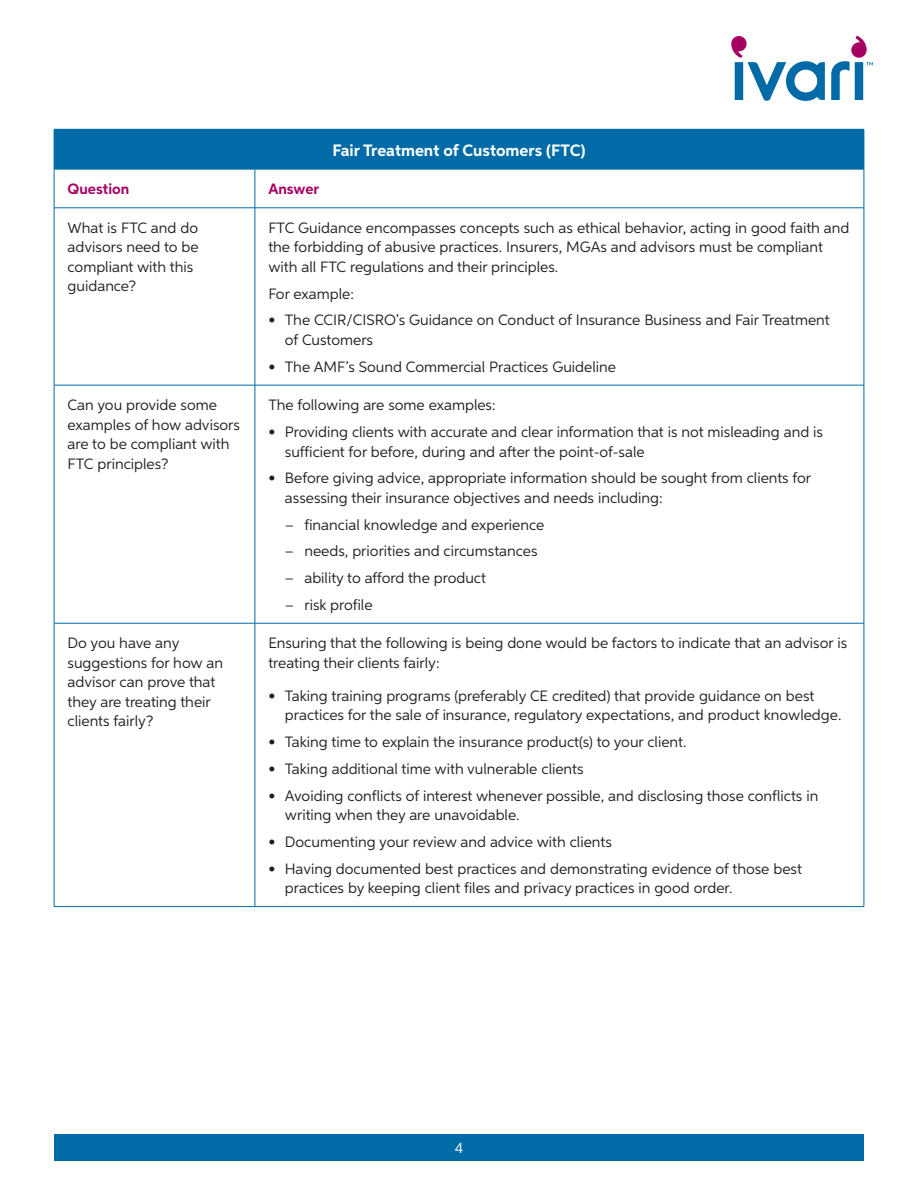
<style>
.page{position:relative;width:918px;height:1188px;background:#fff}
.page>*{position:absolute;margin:0;border:0;box-sizing:border-box;transform-origin:0 0}
.t1{font:700 16.5px "Aspira";color:#fff}
.t2{font:15px/19.5px "Aspira";color:#231f20}
.t3{font:700 15px "Aspira";color:#a70063}
.t4{font:15px "Aspira";color:#fff}
</style>
<div class="page">
<div style="left:54px;top:1134px;width:810px;height:27px;background:#006ba7"></div>
<svg style="left:731px;top:36px;width:94px;height:65px"></svg>
<svg style="left:831px;top:36px;width:42px;height:64px"></svg>
<div style="left:54px;top:129px;width:810px;height:40px;background:#006ba7"></div>
<hr style="left:864px;top:129px;width:1px;height:40px;background:#006ba7">
<hr style="left:54px;top:169px;width:201px;height:1px;background:#006ba7">
<hr style="left:54px;top:169px;width:1px;height:39px;background:#006ba7">
<hr style="left:255px;top:169px;width:609px;height:1px;background:#006ba7">
<hr style="left:255px;top:169px;width:1px;height:39px;background:#006ba7">
<hr style="left:864px;top:169px;width:1px;height:39px;background:#006ba7">
<hr style="left:54px;top:208px;width:201px;height:1px;background:#006ba7">
<hr style="left:54px;top:208px;width:1px;height:177px;background:#006ba7">
<hr style="left:255px;top:208px;width:609px;height:1px;background:#006ba7">
<hr style="left:255px;top:208px;width:1px;height:177px;background:#006ba7">
<hr style="left:864px;top:208px;width:1px;height:177px;background:#006ba7">
<hr style="left:54px;top:385px;width:201px;height:1px;background:#006ba7">
<hr style="left:54px;top:385px;width:1px;height:238px;background:#006ba7">
<hr style="left:255px;top:385px;width:609px;height:1px;background:#006ba7">
<hr style="left:255px;top:385px;width:1px;height:238px;background:#006ba7">
<hr style="left:864px;top:385px;width:1px;height:238px;background:#006ba7">
<hr style="left:54px;top:623px;width:201px;height:1px;background:#006ba7">
<hr style="left:54px;top:623px;width:1px;height:283px;background:#006ba7">
<hr style="left:255px;top:623px;width:609px;height:1px;background:#006ba7">
<hr style="left:255px;top:623px;width:1px;height:283px;background:#006ba7">
<hr style="left:864px;top:623px;width:1px;height:283px;background:#006ba7">
<hr style="left:54px;top:906px;width:201px;height:1px;background:#006ba7">
<hr style="left:255px;top:906px;width:609px;height:1px;background:#006ba7">
<p class="t1" style="left:332px;top:140px;width:255px">Fair Treatment of Customers (FTC)</p>
<p class="t3" style="left:68px;top:180px;width:63px">Question</p>
<p class="t3" style="left:268px;top:180px;width:52px">Answer</p>
<p class="t2" style="left:68px;top:218px;width:133px">What is FTC and do advisors need to be compliant with this guidance?</p>
<p class="t2" style="left:268px;top:218px;width:583px">FTC Guidance encompasses concepts such as ethical behavior, acting in good faith and the forbidding of abusive practices. Insurers, MGAs and advisors must be compliant with all FTC regulations and their principles.</p>
<p class="t2" style="left:268px;top:284px;width:87px">For example:</p>
<p class="t2" style="left:285px;top:310px;width:546px;text-indent:-16px">• The CCIR/CISRO’s Guidance on Conduct of Insurance Business and Fair Treatment of Customers</p>
<p class="t2" style="left:268px;top:357px;width:349px">• The AMF’s Sound Commercial Practices Guideline</p>
<p class="t2" style="left:68px;top:395px;width:174px">Can you provide some examples of how advisors are to be compliant with<br>FTC principles?</p>
<p class="t2" style="left:268px;top:395px;width:229px">The following are some examples:</p>
<p class="t2" style="left:285px;top:422px;width:540px;text-indent:-16px">• Providing clients with accurate and clear information that is not misleading and is sufficient for before, during and after the point-of-sale</p>
<p class="t2" style="left:285px;top:468px;width:528px;text-indent:-16px">• Before giving advice, appropriate information should be sought from clients for assessing their insurance objectives and needs including:</p>
<p class="t2" style="left:285px;top:514px;width:261px">– financial knowledge and experience</p>
<p class="t2" style="left:285px;top:541px;width:254px">– needs, priorities and circumstances</p>
<p class="t2" style="left:285px;top:568px;width:203px">– ability to afford the product</p>
<p class="t2" style="left:285px;top:595px;width:89px">– risk profile</p>
<p class="t2" style="left:68px;top:633px;width:157px">Do you have any suggestions for how an advisor can prove that they are treating their clients fairly?</p>
<p class="t2" style="left:268px;top:633px;width:580px">Ensuring that the following is being done would be factors to indicate that an advisor is treating their clients fairly:</p>
<p class="t2" style="left:285px;top:686px;width:558px;text-indent:-16px">• Taking training programs (preferably CE credited) that provide guidance on best practices for the sale of insurance, regulatory expectations, and product knowledge.</p>
<p class="t2" style="left:268px;top:732px;width:420px">• Taking time to explain the insurance product(s) to your client.</p>
<p class="t2" style="left:268px;top:759px;width:317px">• Taking additional time with vulnerable clients</p>
<p class="t2" style="left:285px;top:785px;width:535px;text-indent:-16px">• Avoiding conflicts of interest whenever possible, and disclosing those conflicts in writing when they are unavoidable.</p>
<p class="t2" style="left:268px;top:832px;width:345px">• Documenting your review and advice with clients</p>
<p class="t2" style="left:285px;top:858px;width:519px;text-indent:-16px">• Having documented best practices and demonstrating evidence of those best practices by keeping client files and privacy practices in good order.</p>
<p class="t4" style="left:455px;top:1139px;width:10px">4</p>
</div>
